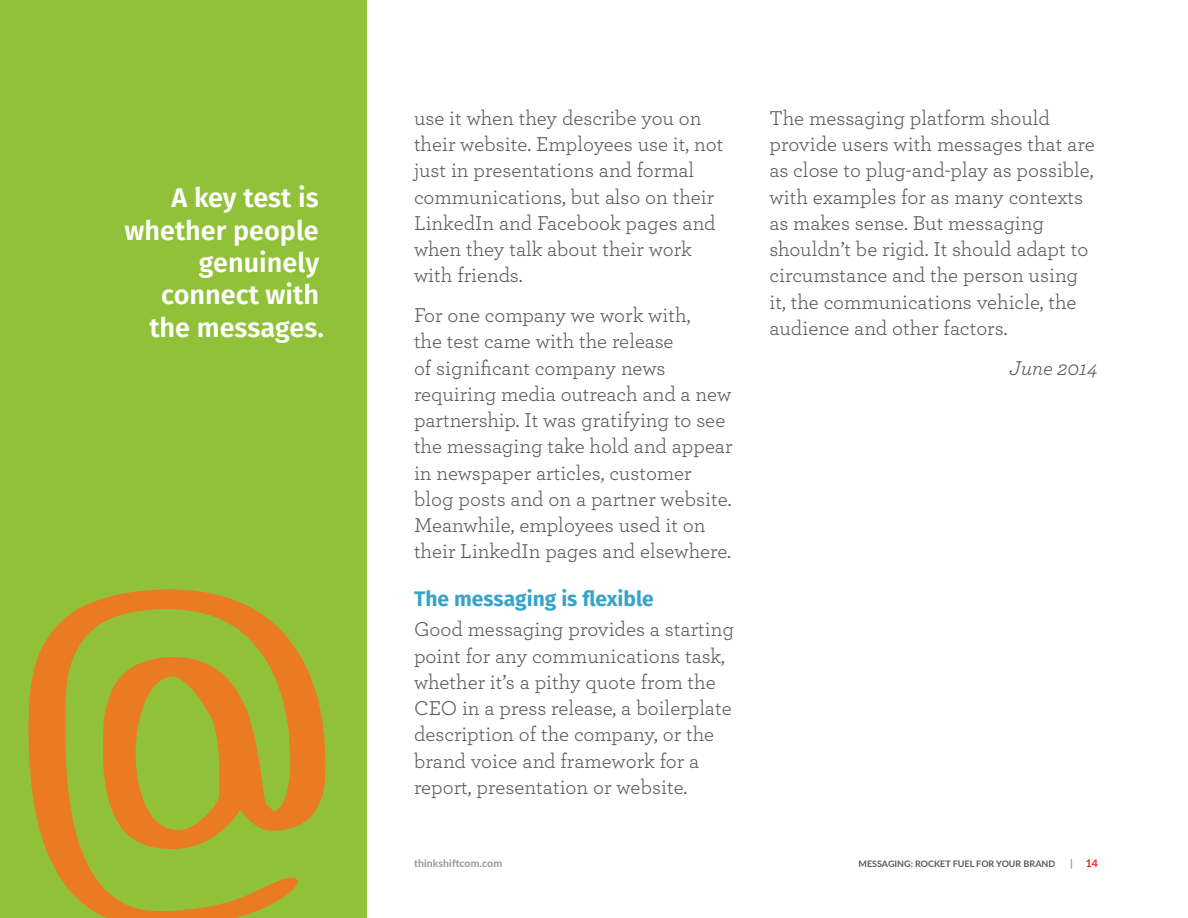
<style>
.page{position:relative;width:1188px;height:918px;background:#fff}
.page>*{position:absolute;margin:0;border:0;box-sizing:border-box;transform-origin:0 0}
.t1{font:600 27px/32.4px "Fira Sans";color:#fff;text-align:right}
.t2{font:21px/26.2px "Archer";color:#58595b}
.t3{font:700 21px "Fira Sans";color:#38a3ca}
.t4{font:italic 21px "Archer";color:#58595b}
.t5{font:700 10.5px "Lato";letter-spacing:.01em;color:#939598}
.t6{font:700 10.5px "Lato";color:#ed2125}
.t7{font:700 9px "Lato";color:#58595b}
.s1{color:#fff}
.s2{color:#939598}
</style>
<div class="page">
<div style="left:0;top:0;width:367px;height:918px;background:#91c139"></div>
<svg style="left:28px;top:589px;width:297px;height:329px"></svg>
<p class="t1" style="left:124px;top:184px;width:201px">A key test is whether people genuinely connect with the messages.</p>
<p class="t2" style="left:414px;top:104px;width:311px">use it when they describe you on their website. Employees use it, not just in presentations and formal communications, but also on their<br>LinkedIn and Facebook pages and when they talk about their work with friends.</p>
<p class="t2" style="left:414px;top:301px;width:320px">For one company we work with,<br>the test came with the release<br>of significant company news requiring media outreach and a new partnership. It was gratifying to see the messaging take hold and appear in newspaper articles, customer blog posts and on a partner website.<br>Meanwhile, employees used it on their LinkedIn pages and elsewhere.</p>
<p class="t3" style="left:414px;top:584px;width:241px">The messaging is flexible</p>
<p class="t2" style="left:414px;top:615px;width:322px">Good messaging provides a starting point for any communications task, whether it’s a pithy quote from the CEO in a press release, a boilerplate description of the company, or the brand voice and framework for a report, presentation or website.</p>
<p class="t2" style="left:770px;top:104px;width:327px">The messaging platform should provide users with messages that are as close to plug-and-play as possible, with examples for as many contexts as makes sense. But messaging shouldn’t be rigid. It should adapt to circumstance and the person using it, the communications vehicle, the audience and other factors.</p>
<p class="t4" style="left:1009px;top:353px;width:90px">June 2014</p>
<p class="t5" style="left:414px;top:855px;width:105px">THINKSHIFTCOM.COM <span class="s1">|</span></p>
<p class="t7" style="left:859px;top:857px;width:125px">MESSAGING: ROCKET FUEL FOR</p>
<p class="t7" style="left:996px;top:857px;width:13px">YOUR</p>
<p class="t7" style="left:1024px;top:857px;width:33px">BRAN D</p>
<p class="t6" style="left:1070px;top:855px;width:29px"><span class="s2">|</span> 14</p>
</div>
